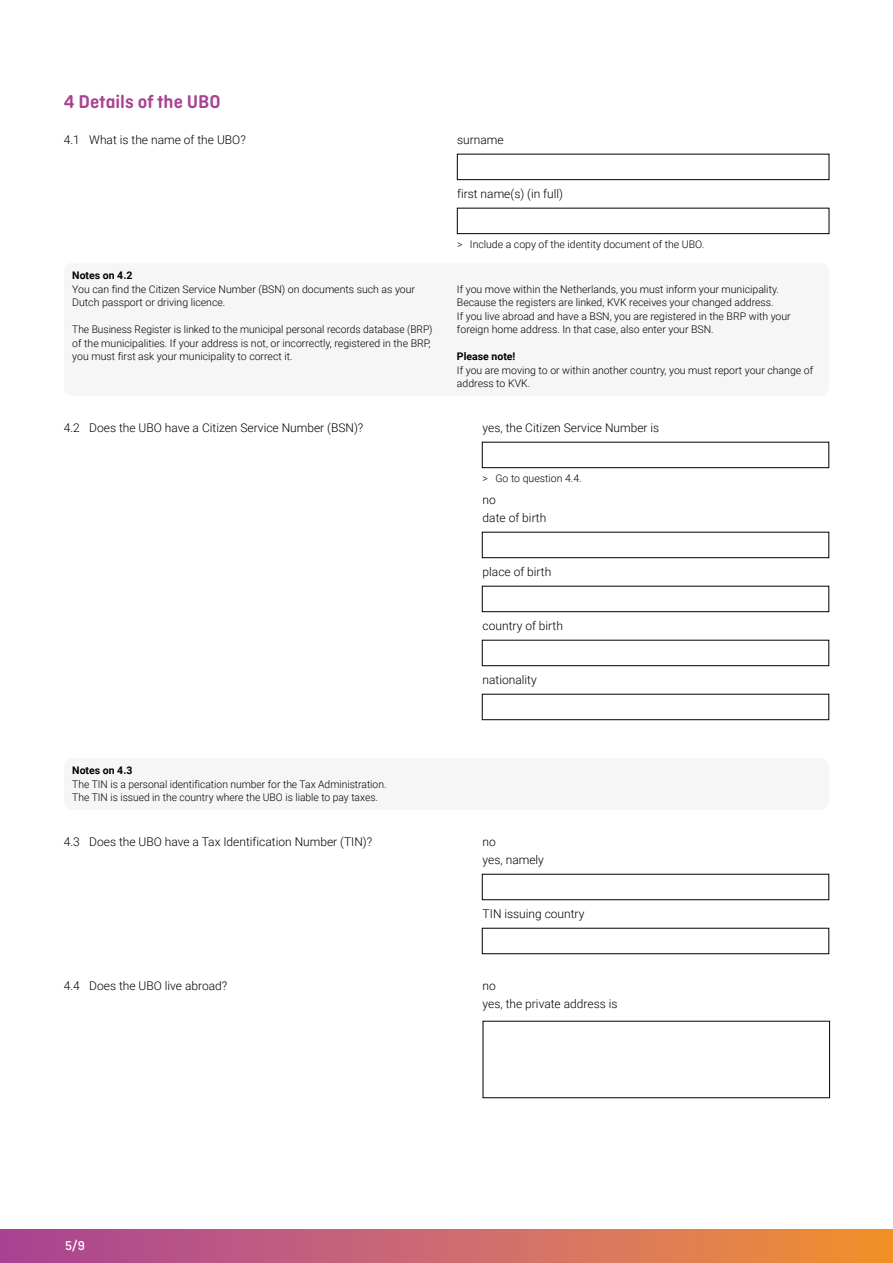
<style>
.page{position:relative;width:893px;height:1263px;background:#fff}
.page>*{position:absolute;margin:0;border:0;box-sizing:border-box;transform-origin:0 0}
._03a_Vraag_titel{font:600 19.5px "Ciutadella Rounded";color:#a84191}
.t1{font:500 13.5px "Ciutadella Rounded";color:#fff}
._03b_vraag{font:300 12px "Roboto";color:#000}
._03b2_vraag_inspring{font:300 12px "Roboto";color:#000}
._03_no_span{font:300 12px "Roboto";color:#000}
._04b_TL_tekst{font:300 10.5px/13.5px "Roboto";color:#000}
._04a_TL_kop{font:700 10.5px "Roboto";color:#000}
._04b_TL_tekst-2{font:700 10.5px "Roboto";color:#000}
</style>
<div class="page">
<svg style="left:0;top:1230px;width:893px;height:33px;background:#cc6a69"></svg>
<div style="left:64px;top:263px;width:765px;height:133px;background:#f6f6f6;border-radius:9px"></div>
<div style="left:64px;top:758px;width:765px;height:52px;background:#f6f6f6;border-radius:9px"></div>
<div style="left:457px;top:154px;width:372px;height:26px;border:1px solid #000"></div>
<div style="left:457px;top:208px;width:372px;height:26px;border:1px solid #000"></div>
<div style="left:482px;top:442px;width:347px;height:26px;border:1px solid #000"></div>
<div style="left:482px;top:532px;width:347px;height:26px;border:1px solid #000"></div>
<div style="left:482px;top:586px;width:347px;height:26px;border:1px solid #000"></div>
<div style="left:482px;top:640px;width:347px;height:26px;border:1px solid #000"></div>
<div style="left:482px;top:694px;width:347px;height:26px;border:1px solid #000"></div>
<h2 class="_03a_Vraag_titel" style="left:64px;top:91px;width:158px">4 Details of the UBO</h2>
<p class="_03b_vraag" style="left:64px;top:131px;width:184px">4.1 What is the name of the UBO?</p>
<p class="_03_no_span" style="left:457px;top:131px;width:48px">surname</p>
<h3 class="_04a_TL_kop" style="left:72px;top:268px;width:62px">Notes on 4.2</h3>
<p class="_04b_TL_tekst" style="left:72px;top:282px;width:344px">You can find the Citizen Service Number (BSN) on documents such as your<br>Dutch passport or driving licence.</p>
<p class="_04b_TL_tekst" style="left:72px;top:322px;width:362px">The Business Register is linked to the municipal personal records database (BRP) of the municipalities. If your address is not, or incorrectly, registered in the BRP, you must first ask your municipality to correct it.</p>
<p class="_03_no_span" style="left:457px;top:185px;width:107px">first name(s) (in full)</p>
<p class="_04b_TL_tekst" style="left:457px;top:237px;width:249px">&gt; Include a copy of the identity document of the UBO.</p>
<p class="_04b_TL_tekst" style="left:457px;top:282px;width:324px">If you move within the Netherlands, you must inform your municipality.</p>
<p class="_04b_TL_tekst" style="left:457px;top:295px;width:318px">Because the registers are linked, KVK receives your changed address.</p>
<p class="_04b_TL_tekst" style="left:457px;top:309px;width:335px">If you live abroad and have a BSN, you are registered in the BRP with your foreign home address. In that case, also enter your BSN.</p>
<p class="_04b_TL_tekst-2" style="left:457px;top:349px;width:60px">Please note!</p>
<p class="_04b_TL_tekst" style="left:457px;top:363px;width:358px">If you are moving to or within another country, you must report your change of address to KVK.</p>
<p class="_03b_vraag" style="left:64px;top:419px;width:301px">4.2 Does the UBO have a Citizen Service Number (BSN)?</p>
<p class="_03b_vraag" style="left:483px;top:419px;width:178px">yes, the Citizen Service Number is</p>
<p class="_04b_TL_tekst" style="left:483px;top:471px;width:101px">&gt; Go to question 4.4.</p>
<p class="_03b_vraag" style="left:483px;top:491px;width:15px">no</p>
<p class="_03b2_vraag_inspring" style="left:483px;top:509px;width:65px">date of birth</p>
<p class="_03b2_vraag_inspring" style="left:483px;top:563px;width:70px">place of birth</p>
<p class="_03b2_vraag_inspring" style="left:483px;top:617px;width:82px">country of birth</p>
<p class="_03b2_vraag_inspring" style="left:483px;top:671px;width:56px">nationality</p>
<h3 class="_04a_TL_kop" style="left:72px;top:763px;width:62px">Notes on 4.3</h3>
<p class="_04b_TL_tekst" style="left:72px;top:777px;width:316px">The TIN is a personal identification number for the Tax Administration.</p>
<p class="_04b_TL_tekst" style="left:72px;top:790px;width:307px">The TIN is issued in the country where the UBO is liable to pay taxes.</p>
<p class="_03b_vraag" style="left:64px;top:833px;width:310px">4.3 Does the UBO have a Tax Identification Number (TIN)?</p>
<p class="_03b_vraag" style="left:483px;top:833px;width:15px">no</p>
<p class="_03b_vraag" style="left:483px;top:851px;width:63px">yes, namely</p>
<p class="_03b2_vraag_inspring" style="left:483px;top:905px;width:103px">TIN issuing country</p>
<p class="_03b_vraag" style="left:64px;top:977px;width:165px">4.4 Does the UBO live abroad?</p>
<p class="_03b_vraag" style="left:483px;top:977px;width:15px">no</p>
<p class="_03b_vraag" style="left:483px;top:995px;width:136px">yes, the private address is</p>
<p class="t1" style="left:65px;top:1237px;width:21px">5/9</p>
</div>
